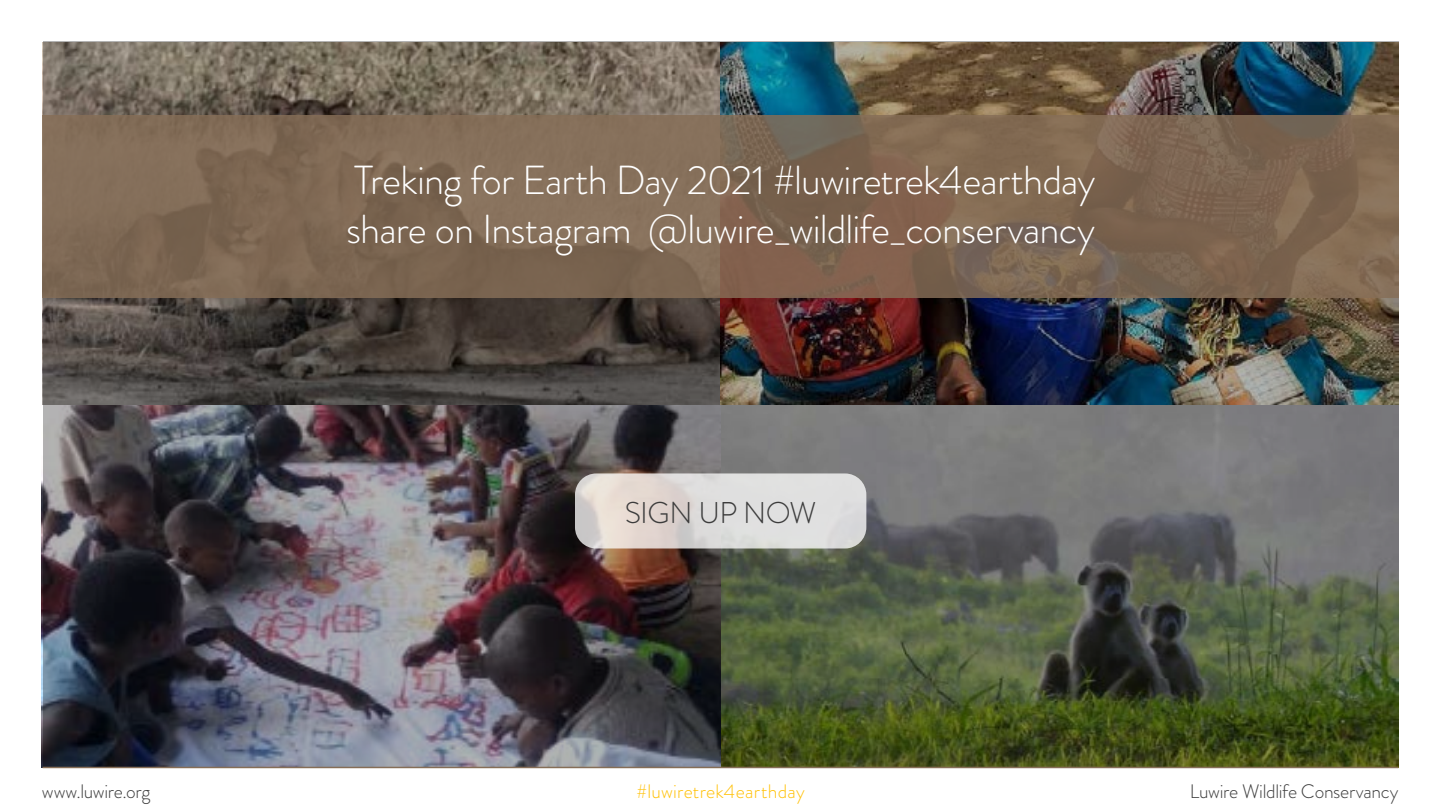
<style>
.page{position:relative;width:1441px;height:810px;background:#fff}
.page>*{position:absolute;margin:0;border:0;box-sizing:border-box;transform-origin:0 0}
.t1{font:300 40.5px/48.6px "Brandon Grotesque";letter-spacing:-.025em;color:#fff}
.t2{font:300 30px "Brandon Grotesque";letter-spacing:-.02em;color:#3c3c3c}
.t3{font:300 19.5px "Brandon Grotesque";letter-spacing:-.02em;color:#3c3c3c}
.t4{font:300 19.5px "Brandon Grotesque";letter-spacing:.01em;color:#ffc107}
</style>
<div class="page">
<img style="left:43px;top:42px;width:1354px;height:725px">
<hr style="left:43px;top:767px;width:1354px;height:1px;background:#866e57">
<svg style="left:575px;top:473px;width:291px;height:76px;background:#dcd9d6"></svg>
<div style="left:42px;top:115px;width:1355px;height:183px;background:linear-gradient(to right,#806a56,#7d6651)"></div>
<p class="t1" style="left:346px;top:156px;width:750px">Treking for Earth Day 2021 #luwiretrek4earthday share on Instagram @luwire_wildlife_conservancy</p>
<p class="t2" style="left:624px;top:492px;width:193px">SIGN UP NOW</p>
<p class="t3" style="left:42px;top:778px;width:110px">www.luwire.org</p>
<p class="t4" style="left:636px;top:778px;width:170px">#luwiretrek4earthday</p>
<p class="t3" style="left:1189px;top:778px;width:210px">Luwire Wildlife Conservancy</p>
</div>
